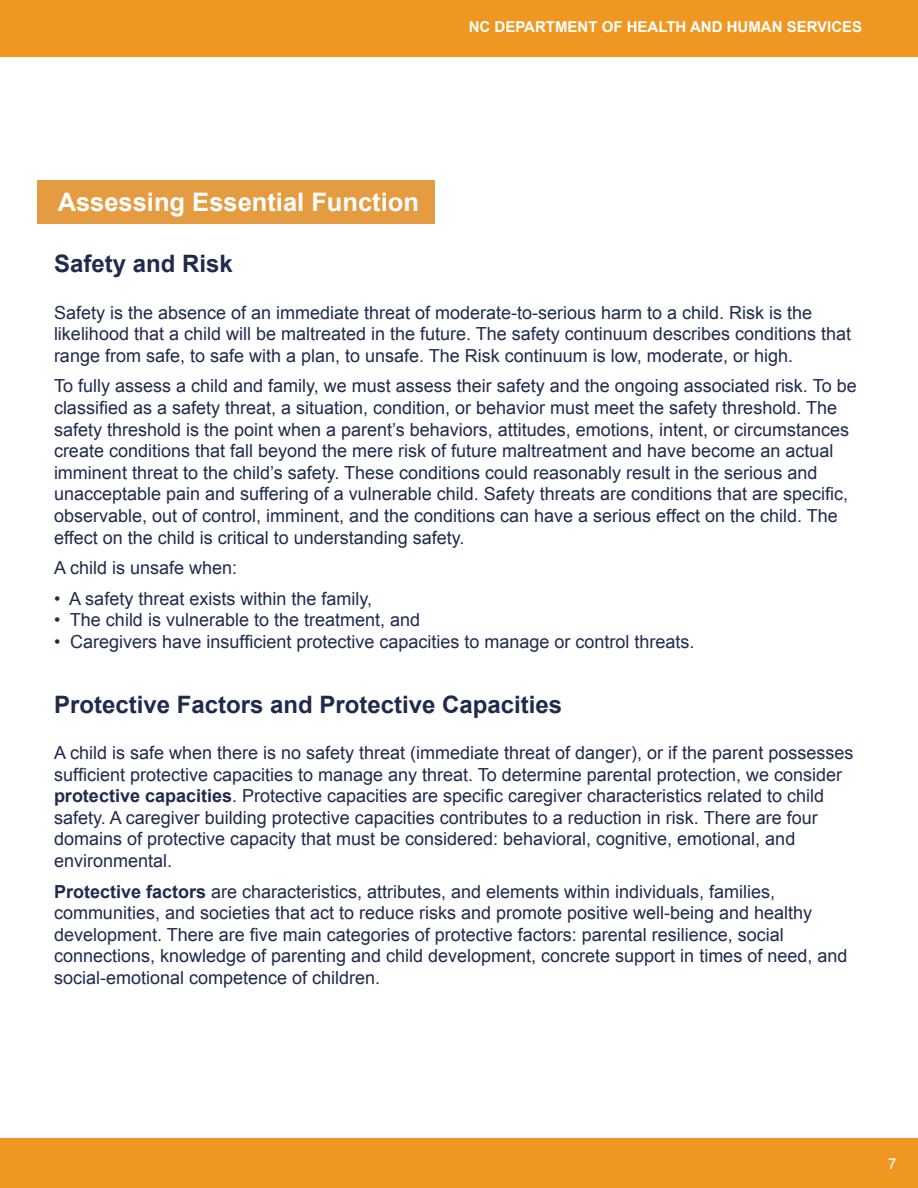
<style>
.page{position:relative;width:918px;height:1188px;background:#fff}
.page>*{position:absolute;margin:0;border:0;box-sizing:border-box;transform-origin:0 0}
.t1{font:700 25.5px "Arial";color:#fff}
.t2{font:700 24px "Arial";color:#1f2a4d}
.t3{font:18px/21.6px "Arial";color:#1f2a4d}
.t4{font:700 15px "Arial";color:#fff}
.t5{font:15px "Arial";color:#fff}
.s1{font-weight:700}
</style>
<div class="page">
<img style="left:0;top:0;width:918px;height:1188px">
<div style="left:37px;top:180px;width:398px;height:44px;background:#e59c41"></div>
<p class="t4" style="left:469px;top:16px;width:395px">NC DEPARTMENT OF HEALTH AND HUMAN SERVICES</p>
<h1 class="t1" style="left:58px;top:185px;width:363px">Assessing Essential Function</h1>
<h2 class="t2" style="left:54px;top:248px;width:180px">Safety and Risk</h2>
<p class="t3" style="left:54px;top:302px;width:799px">Safety is the absence of an immediate threat of moderate-to-serious harm to a child. Risk is the likelihood that a child will be maltreated in the future. The safety continuum describes conditions that range from safe, to safe with a plan, to unsafe. The Risk continuum is low, moderate, or high.</p>
<p class="t3" style="left:54px;top:376px;width:804px">To fully assess a child and family, we must assess their safety and the ongoing associated risk. To be classified as a safety threat, a situation, condition, or behavior must meet the safety threshold. The safety threshold is the point when a parent’s behaviors, attitudes, emotions, intent, or circumstances create conditions that fall beyond the mere risk of future maltreatment and have become an actual imminent threat to the child’s safety. These conditions could reasonably result in the serious and unacceptable pain and suffering of a vulnerable child. Safety threats are conditions that are specific, observable, out of control, imminent, and the conditions can have a serious effect on the child. The effect on the child is critical to understanding safety.</p>
<p class="t3" style="left:54px;top:557px;width:185px">A child is unsafe when:</p>
<p class="t3" style="left:54px;top:588px;width:320px">• A safety threat exists within the family,</p>
<p class="t3" style="left:54px;top:610px;width:368px">• The child is vulnerable to the treatment, and</p>
<p class="t3" style="left:54px;top:631px;width:642px">• Caregivers have insufficient protective capacities to manage or control threats.</p>
<h2 class="t2" style="left:54px;top:688px;width:510px">Protective Factors and Protective Capacities</h2>
<p class="t3" style="left:54px;top:742px;width:801px">A child is safe when there is no safety threat (immediate threat of danger), or if the parent possesses sufficient protective capacities to manage any threat. To determine parental protection, we consider <span class="s1">protective capacities</span>. Protective capacities are specific caregiver characteristics related to child safety. A caregiver building protective capacities contributes to a reduction in risk. There are four domains of protective capacity that must be considered: behavioral, cognitive, emotional, and environmental.</p>
<p class="t3" style="left:54px;top:881px;width:795px"><span class="s1">Protective factors</span> are characteristics, attributes, and elements within individuals, families, communities, and societies that act to reduce risks and promote positive well-being and healthy development. There are five main categories of protective factors: parental resilience, social connections, knowledge of parenting and child development, concrete support in times of need, and social-emotional competence of children.</p>
<p class="t5" style="left:888px;top:1154px;width:10px">7</p>
</div>
